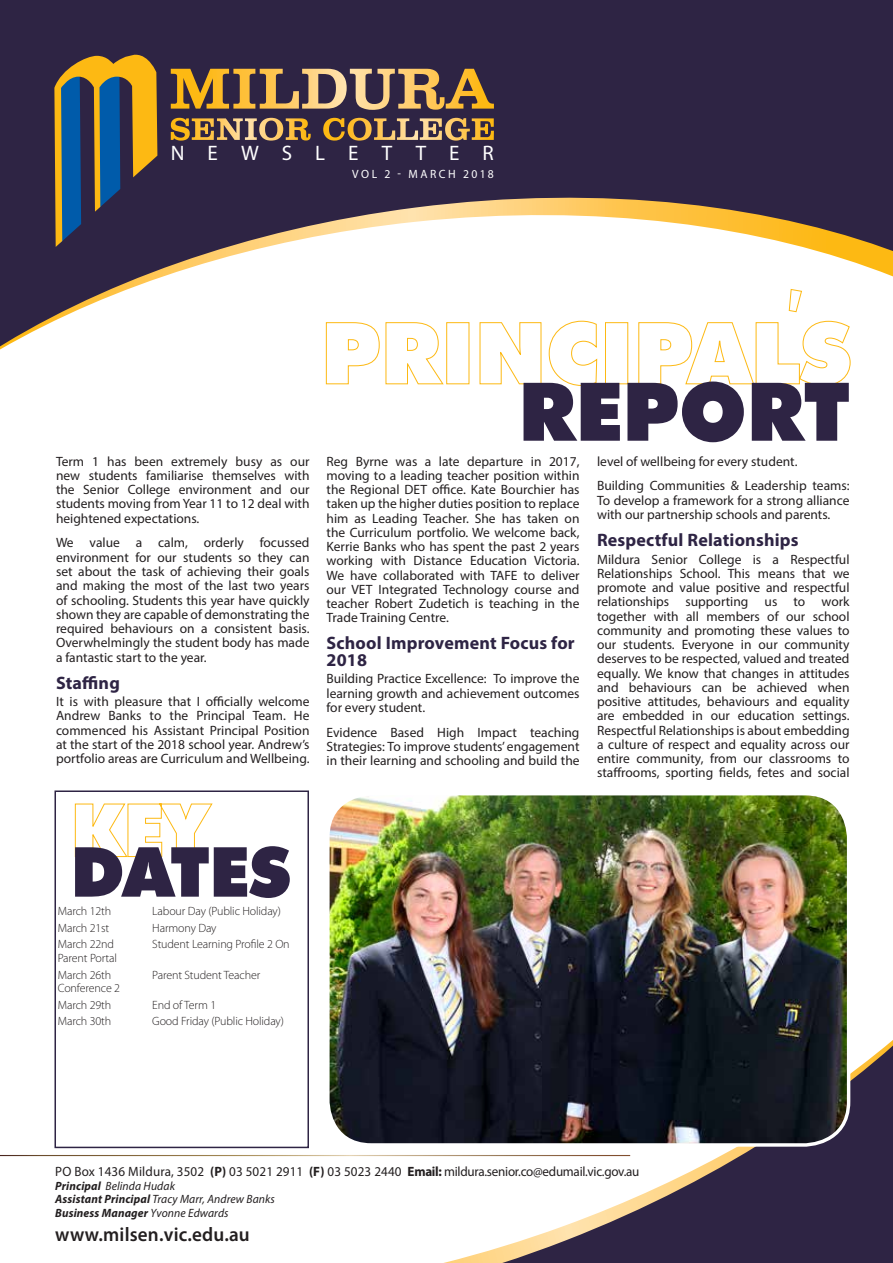
<style>
.page{position:relative;width:893px;height:1263px;background:#fff}
.page>*{position:absolute;margin:0;border:0;box-sizing:border-box;transform-origin:0 0}
.t1{font:21px "Myriad Pro";letter-spacing:1.095em;color:#fff}
.t2{font:600 19.65px "Myriad Pro";letter-spacing:.01em;color:#231f20}
.t3{font:700 18px/16.5px "Myriad Pro";letter-spacing:.01em;color:#2e2444}
.t4{font:13.5px/14.2px "Myriad Pro";color:#231f20;text-align:justify}
.t5{font:300 12px/16.6px "Myriad Pro";letter-spacing:-.01em;color:#231f20}
.t6{font:italic 12px/13.6px "Myriad Pro";letter-spacing:.01em;color:#231f20}
.t7{font:12px "Myriad Pro";letter-spacing:.22em;color:#fff}
.s1{font-weight:700}
</style>
<div class="page">
<svg style="left:412px;top:1040px;width:481px;height:223px;fill:#2e2444"></svg>
<svg style="left:0;top:0;width:893px;height:357px;fill:#2e2444"></svg>
<img style="left:330px;top:796px;width:519px;height:349px">
<div style="left:326px;top:792px;width:524px;height:355px;border:3px solid #fff;border-radius:44px"></div>
<svg style="left:323px;top:118px;width:147px;height:23px;background:#886c4f"></svg>
<svg style="left:171px;top:118px;width:112px;height:23px;background:#94764f"></svg>
<svg style="left:398px;top:69px;width:96px;height:41px;background:#917046"></svg>
<hr style="left:0;top:1155px;width:630px;height:1px;background:#fff">
<svg style="left:326px;top:320px;width:525px;height:122px"></svg>
<svg style="left:54px;top:55px;width:103px;height:192px;background:#5e5e50"></svg>
<svg style="left:788px;top:289px;width:14px;height:23px"></svg>
<div style="left:55px;top:790px;width:254px;height:358px;border:2px solid #2e2444"></div>
<svg style="left:74px;top:803px;width:216px;height:95px"></svg>
<h1 class="t1" style="left:171px;top:140px;width:325px">NEWSLETTER</h1>
<p class="t7" style="left:352px;top:167px;width:143px">VOL 2 - MARCH 2018</p>
<p class="t4" style="left:56px;top:454px;width:255px">Term 1 has been extremely busy as our new students familiarise themselves with the Senior College environment and our students moving from Year 11 to 12 deal with heightened expectations.</p>
<p class="t4" style="left:56px;top:536px;width:255px">We value a calm, orderly focussed environment for our students so they can set about the task of achieving their goals and making the most of the last two years of schooling. Students this year have quickly shown they are capable of demonstrating the required behaviours on a consistent basis.<br>Overwhelmingly the student body has made a fantastic start to the year.</p>
<h3 class="t3" style="left:56px;top:674px;width:65px">Staffing</h3>
<p class="t4" style="left:56px;top:694px;width:255px">It is with pleasure that I officially welcome Andrew Banks to the Principal Team. He commenced his Assistant Principal Position at the start of the 2018 school year. Andrew’s portfolio areas are Curriculum and Wellbeing.</p>
<p class="t4" style="left:327px;top:454px;width:255px">Reg Byrne was a late departure in 2017, moving to a leading teacher position within the Regional DET office. Kate Bourchier has taken up the higher duties position to replace him as Leading Teacher. She has taken on the Curriculum portfolio. We welcome back, Kerrie Banks who has spent the past 2 years working with Distance Education Victoria.<br>We have collaborated with TAFE to deliver our VET Integrated Technology course and teacher Robert Zudetich is teaching in the Trade Training Centre.</p>
<h3 class="t3" style="left:327px;top:634px;width:250px">School Improvement Focus for<br>2018</h3>
<p class="t4" style="left:327px;top:671px;width:254px">Building Practice Excellence: To improve the learning growth and achievement outcomes for every student.</p>
<p class="t4" style="left:327px;top:725px;width:255px">Evidence Based High Impact teaching Strategies: To improve students’ engagement in their learning and schooling and build the</p>
<p class="t4" style="left:597px;top:448px;width:254px;line-height:24.9px">level of wellbeing for every student.<br>Building Communities &amp; Leadership teams:</p>
<p class="t4" style="left:597px;top:493px;width:254px">To develop a framework for a strong alliance with our partnership schools and parents.</p>
<h3 class="t3" style="left:597px;top:531px;width:203px">Respectful Relationships</h3>
<p class="t4" style="left:597px;top:552px;width:254px">Mildura Senior College is a Respectful Relationships School. This means that we promote and value positive and respectful relationships supporting us to work together with all members of our school community and promoting these values to our students. Everyone in our community deserves to be respected, valued and treated equally. We know that changes in attitudes and behaviours can be achieved when positive attitudes, behaviours and equality are embedded in our education settings.<br>Respectful Relationships is about embedding a culture of respect and equality across our entire community, from our classrooms to staffrooms, sporting fields, fetes and social</p>
<p class="t5" style="left:58px;top:902px;width:55px">March 12th</p>
<p class="t5" style="left:152px;top:902px;width:130px">Labour Day (Public Holiday)</p>
<p class="t5" style="left:58px;top:919px;width:53px">March 21st</p>
<p class="t5" style="left:152px;top:919px;width:66px">Harmony Day</p>
<p class="t5" style="left:58px;top:936px;width:58px">March 22nd</p>
<p class="t5" style="left:152px;top:936px;width:139px">Student Learning Profile 2 On</p>
<p class="t5" style="left:58px;top:949px;width:61px">Parent Portal<br>March 26th</p>
<p class="t5" style="left:152px;top:966px;width:110px">Parent Student Teacher</p>
<p class="t5" style="left:58px;top:979px;width:64px">Conference 2<br>March 29th</p>
<p class="t5" style="left:152px;top:996px;width:65px">End of Term 1</p>
<p class="t5" style="left:58px;top:1013px;width:55px">March 30th</p>
<p class="t5" style="left:152px;top:1013px;width:133px">Good Friday (Public Holiday)</p>
<p class="t4" style="left:55px;top:1164px;width:586px">PO Box 1436 Mildura, 3502 <span class="s1">(P)</span> 03 5021 2911 <span class="s1">(F)</span> 03 5023 2440 <span class="s1">Email:</span> mildura.senior.co@edumail.vic.gov.au</p>
<p class="t6" style="left:55px;top:1179px;width:221px"><span class="s1">Principal</span> Belinda Hudak<br><span class="s1">Assistant Principal</span> Tracy Marr, Andrew Banks<br><span class="s1">Business Manager</span> Yvonne Edwards</p>
<h2 class="t2" style="left:55px;top:1222px;width:196px">www.milsen.vic.edu.au</h2>
</div>
